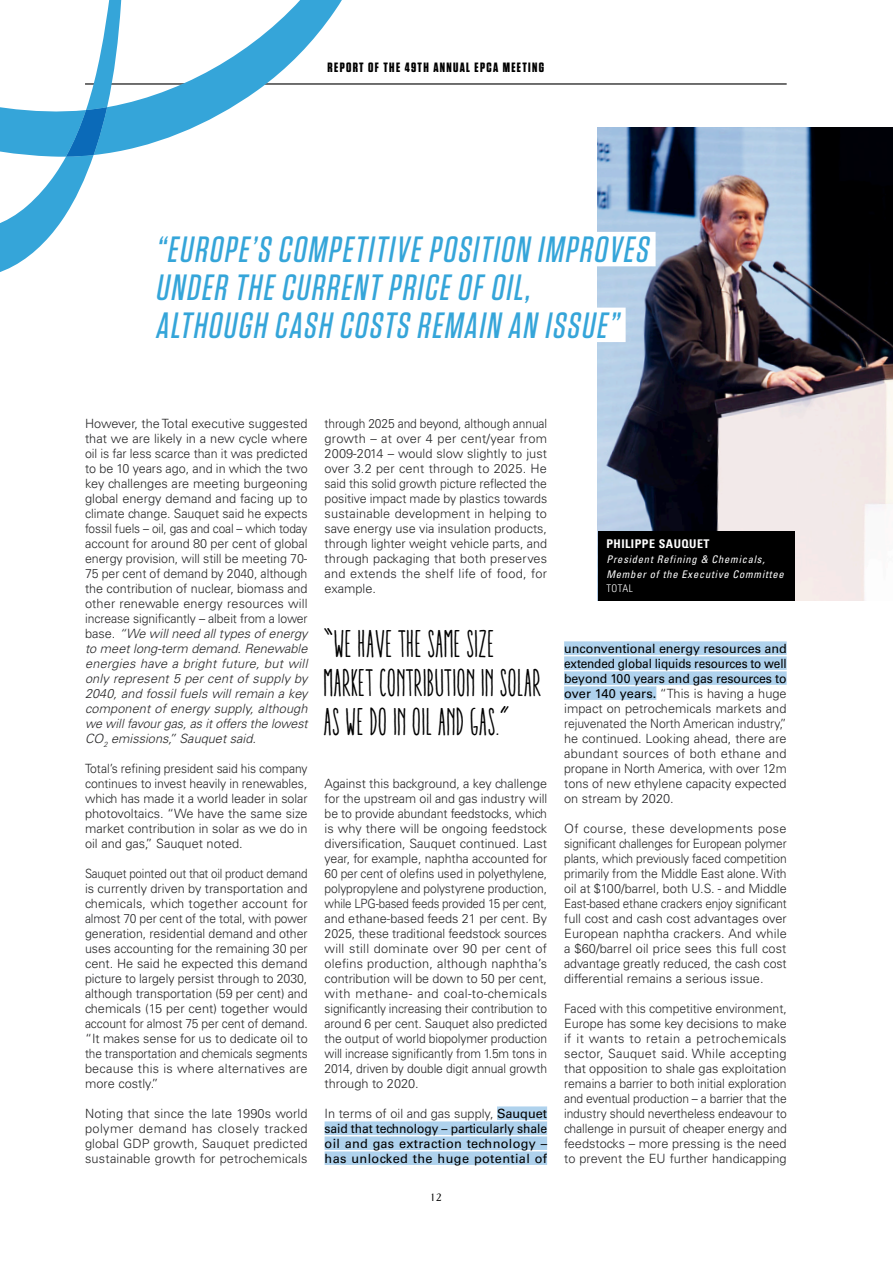
<style>
.page{position:relative;width:893px;height:1263px;background:#fff}
.page>*{position:absolute;margin:0;border:0;box-sizing:border-box;transform-origin:0 0}
.QUOTE{font:ultra-condensed 39px/39px "Aracne";letter-spacing:.01em;color:#000}
.HEADERS{font:italic 500 36.45px/37.8px "Tungsten";color:#35a5d9}
.vignet{font:700 13.5px "Tungsten";letter-spacing:.1em;color:#000}
.BODY{font:300 12.75px/15px "Univers LT Std";color:#272728;text-align:justify}
.BODY-2{font:300 12.75px/15px "Univers LT Std";color:#272728;text-align:justify;scale:.91 1}
.BODY-3{font:300 12.75px/15px "Univers LT Std";color:#272728;text-align:justify;scale:.96 1}
.BODY-4{font:300 12.75px/15px "Univers LT Std";color:#272728;text-align:justify;scale:.94 1}
.BODY-5{font:300 12.75px/15px "Univers LT Std";color:#272728;text-align:justify;scale:.95 1}
.BODY-6{font:12.75px/15px "Univers LT Std";letter-spacing:.025em;color:#000;text-align:justify}
.INTERTITLE_copy{font:700 condensed 12px "Univers LT Std";letter-spacing:.04em;color:#fff}
.adress_company{font:italic condensed 10.5px/15px "Univers LT Std";letter-spacing:.075em;color:#fff}
.adress_company-2{font:300 condensed 10.5px "Univers LT Std";letter-spacing:.05em;color:#fff}
.vignet-2{font:10.5px "Cheltenham BT";color:#000}
.s1{font-style:italic}
.s2{font-weight:300;color:#272728}
.s3{font-weight:400;color:#000}
</style>
<div class="page">
<hr style="left:85px;top:83px;width:702px;height:2px;background:#000">
<div style="left:497px;top:1106px;width:50px;height:14px;background:#afd2ed"></div>
<div style="left:325px;top:1121px;width:222px;height:14px;background:#afd2ed"></div>
<div style="left:325px;top:1136px;width:222px;height:14px;background:#afd2ed"></div>
<div style="left:325px;top:1151px;width:222px;height:14px;background:#afd2ed"></div>
<div style="left:564px;top:641px;width:223px;height:14px;background:#afd2ed"></div>
<div style="left:564px;top:656px;width:223px;height:14px;background:#afd2ed"></div>
<div style="left:564px;top:671px;width:223px;height:14px;background:#afd2ed"></div>
<div style="left:564px;top:686px;width:92px;height:14px;background:#afd2ed"></div>
<img style="left:598px;top:128px;width:295px;height:473px">
<div style="left:598px;top:531px;width:196px;height:70px;background:#000"></div>
<div style="left:155px;top:232px;width:501px;height:34px;background:#fff"></div>
<div style="left:155px;top:308px;width:471px;height:34px;background:#fff"></div>
<svg style="left:127px;top:0;width:281px;height:150px"></svg>
<svg style="left:0;top:0;width:127px;height:272px"></svg>
<p class="vignet" style="left:328px;top:61px;width:218px">REPORT OF THE 49TH ANNUAL EPCA MEETING</p>
<p class="HEADERS" style="left:155px;top:231px;width:501px">“EUROPE’S COMPETITIVE POSITION IMPROVES<br>UNDER THE CURRENT PRICE OF OIL,<br>ALTHOUGH CASH COSTS REMAIN AN ISSUE”</p>
<p class="BODY" style="left:85px;top:416px;width:224px">However, the Total executive suggested that we are likely in a new cycle where oil is far less scarce than it was predicted to be 10 years ago, and in which the two key challenges are meeting burgeoning global energy demand and facing up to climate change. Sauquet said he expects fossil fuels – oil, gas and coal – which today account for around 80 per cent of global energy provision, will still be meeting 70- 75 per cent of demand by 2040, although the contribution of nuclear, biomass and other renewable energy resources will increase significantly – albeit from a lower base. <span class="s1">“We will need all types of energy to meet long-term demand. Renewable energies have a bright future, but will only represent 5 per cent of supply by 2040, and fossil fuels will remain a key component of energy supply, although we will favour gas, as it offers the lowest CO</span><sub>2</sub> <span class="s1">emissions,” Sauquet said.</span></p>
<p class="BODY-5" style="left:85px;top:761px;width:236px">Total’s refining president said his company continues to invest heavily in renewables, which has made it a world leader in solar photovoltaics. “We have the same size market contribution in solar as we do in oil and gas,” Sauquet noted.</p>
<p class="BODY-2" style="left:85px;top:866px;width:246px">Sauquet pointed out that oil product demand is currently driven by transportation and chemicals, which together account for almost 70 per cent of the total, with power generation, residential demand and other uses accounting for the remaining 30 per cent. He said he expected this demand picture to largely persist through to 2030, although transportation (59 per cent) and chemicals (15 per cent) together would account for almost 75 per cent of demand. “It makes sense for us to dedicate oil to the transportation and chemicals segments because this is where alternatives are more costly.”</p>
<p class="BODY" style="left:85px;top:1106px;width:224px">Noting that since the late 1990s world polymer demand has closely tracked global GDP growth, Sauquet predicted sustainable growth for petrochemicals</p>
<p class="BODY-4" style="left:325px;top:416px;width:238px">through 2025 and beyond, although annual growth – at over 4 per cent/year from 2009-2014 – would slow slightly to just over 3.2 per cent through to 2025. He said this solid growth picture reflected the positive impact made by plastics towards sustainable development in helping to save energy use via insulation products, through lighter weight vehicle parts, and through packaging that both preserves and extends the shelf life of food, for example.</p>
<p class="QUOTE" style="left:325px;top:625px;width:219px">“WE HAVE THE SAME SIZE<br>MARKET CONTRIBUTION IN SOLAR<br>AS WE DO IN OIL AND GAS.”</p>
<p class="BODY" style="left:325px;top:776px;width:224px">Against this background, a key challenge for the upstream oil and gas industry will be to provide abundant feedstocks, which is why there will be ongoing feedstock diversification, Sauquet continued. Last year, for example, naphtha accounted for 60 per cent of olefins used in polyethylene, polypropylene and polystyrene production, while LPG-based feeds provided 15 per cent, and ethane-based feeds 21 per cent. By 2025, these traditional feedstock sources will still dominate over 90 per cent of olefins production, although naphtha’s contribution will be down to 50 per cent, with methane- and coal-to-chemicals significantly increasing their contribution to around 6 per cent. Sauquet also predicted the output of world biopolymer production will increase significantly from 1.5m tons in 2014, driven by double digit annual growth through to 2020.</p>
<p class="BODY-6" style="left:325px;top:1106px;width:224px"><span class="s2">In terms of oil and gas supply,</span> Sauquet said that technology – particularly shale oil and gas extraction technology – has unlocked the huge potential of</p>
<p class="vignet-2" style="left:430px;top:1190px;width:13px">12</p>
<p class="INTERTITLE_copy" style="left:606px;top:536px;width:105px">PHILIPPE SAUQUET</p>
<p class="adress_company" style="left:606px;top:552px;width:179px">President Refining &amp; Chemicals,<br>Member of the Executive Committee</p>
<p class="adress_company-2" style="left:606px;top:582px;width:28px">TOTAL</p>
<p class="BODY" style="left:564px;top:641px;width:224px"><span class="s3">unconventional energy resources and extended global liquids resources to well beyond 100 years and gas resources to over 140 years.</span> “This is having a huge impact on petrochemicals markets and rejuvenated the North American industry,” he continued. Looking ahead, there are abundant sources of both ethane and propane in North America, with over 12m tons of new ethylene capacity expected on stream by 2020.</p>
<p class="BODY" style="left:564px;top:821px;width:224px">Of course, these developments pose significant challenges for European polymer plants, which previously faced competition primarily from the Middle East alone. With oil at $100/barrel, both U.S. - and Middle East-based ethane crackers enjoy significant full cost and cash cost advantages over European naphtha crackers. And while a $60/barrel oil price sees this full cost advantage greatly reduced, the cash cost differential remains a serious issue.</p>
<p class="BODY-3" style="left:564px;top:1001px;width:233px">Faced with this competitive environment, Europe has some key decisions to make if it wants to retain a petrochemicals sector, Sauquet said. While accepting that opposition to shale gas exploitation remains a barrier to both initial exploration and eventual production – a barrier that the industry should nevertheless endeavour to challenge in pursuit of cheaper energy and feedstocks – more pressing is the need to prevent the EU further handicapping</p>
</div>
